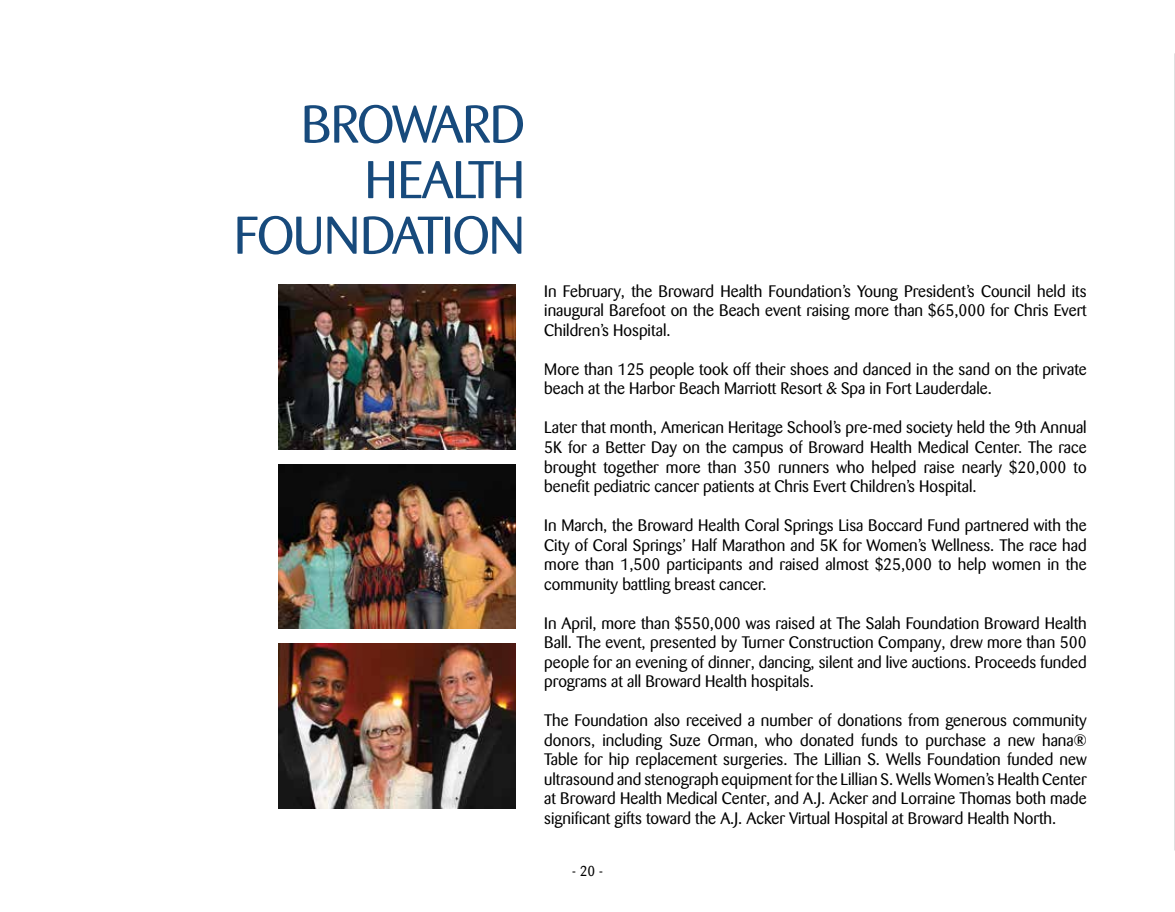
<style>
.page{position:relative;width:1175px;height:912px;background:#fff}
.page>*{position:absolute;margin:0;border:0;box-sizing:border-box;transform-origin:0 0}
.t1{font:52.5px/55.5px "Barmeno";letter-spacing:-.02em;color:#174a7c;text-align:right}
.t2{font:16.5px/19.5px "Barmeno";color:#000;text-align:justify}
.t3{font:14.25px "Barmeno";color:#000}
</style>
<div class="page">
<hr style="left:1174px;top:53px;width:1px;height:797px;background:#d1d3d4">
<img style="left:278px;top:643px;width:237px;height:164px">
<img style="left:278px;top:464px;width:237px;height:164px">
<img style="left:278px;top:284px;width:237px;height:165px">
<h1 class="t1" style="left:234px;top:97px;width:292px">BROWARD<br>HEALTH<br>FOUNDATION</h1>
<p class="t2" style="left:544px;top:281px;width:544px">In February, the Broward Health Foundation’s Young President’s Council held its inaugural Barefoot on the Beach event raising more than $65,000 for Chris Evert Children’s Hospital.</p>
<p class="t2" style="left:544px;top:359px;width:544px">More than 125 people took off their shoes and danced in the sand on the private beach at the Harbor Beach Marriott Resort &amp; Spa in Fort Lauderdale.</p>
<p class="t2" style="left:544px;top:418px;width:544px">Later that month, American Heritage School’s pre-med society held the 9th Annual 5K for a Better Day on the campus of Broward Health Medical Center. The race brought together more than 350 runners who helped raise nearly $20,000 to benefit pediatric cancer patients at Chris Evert Children’s Hospital.</p>
<p class="t2" style="left:544px;top:515px;width:544px">In March, the Broward Health Coral Springs Lisa Boccard Fund partnered with the City of Coral Springs’ Half Marathon and 5K for Women’s Wellness. The race had more than 1,500 participants and raised almost $25,000 to help women in the community battling breast cancer.</p>
<p class="t2" style="left:544px;top:613px;width:544px">In April, more than $550,000 was raised at The Salah Foundation Broward Health Ball. The event, presented by Turner Construction Company, drew more than 500 people for an evening of dinner, dancing, silent and live auctions. Proceeds funded programs at all Broward Health hospitals.</p>
<p class="t2" style="left:544px;top:710px;width:544px">The Foundation also received a number of donations from generous community donors, including Suze Orman, who donated funds to purchase a new hana® Table for hip replacement surgeries. The Lillian S. Wells Foundation funded new ultrasound and stenograph equipment for the Lillian S. Wells Women’s Health Center at Broward Health Medical Center, and A.J. Acker and Lorraine Thomas both made significant gifts toward the A.J. Acker Virtual Hospital at Broward Health North.</p>
<p class="t3" style="left:572px;top:862px;width:33px">- 20 -</p>
</div>
